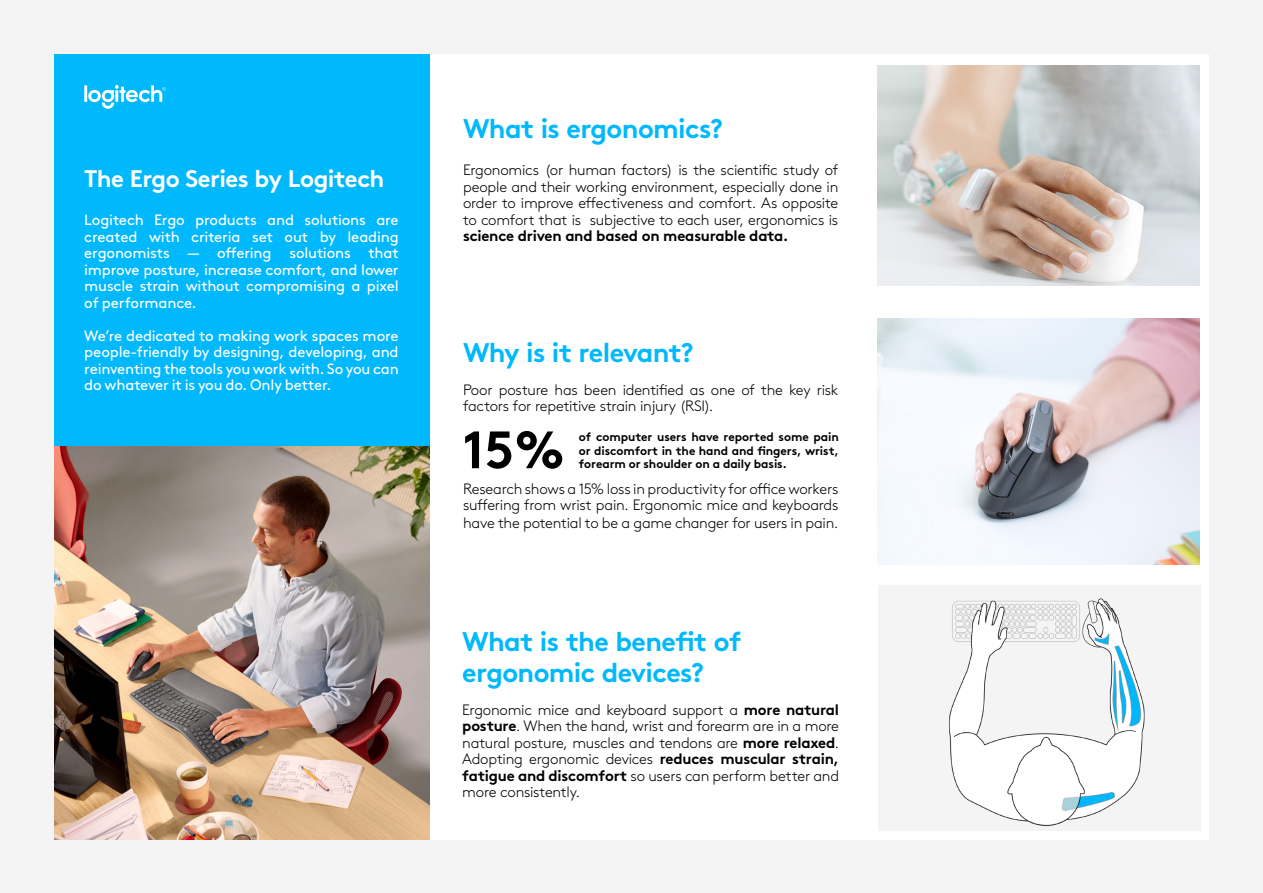
<style>
.page{position:relative;width:1263px;height:893px;background:#f4f4f4}
.page>*{position:absolute;margin:0;border:0;box-sizing:border-box;transform-origin:0 0}
.t1{font:700 52.5px "Brown Pro";color:#000}
.t2{font:700 27px/30.8px "Brown Pro";letter-spacing:-.025em;color:#00b8fc}
.t3{font:700 24px "Brown Pro";letter-spacing:-.025em;color:#fff}
.t4{font:300 15px/16.5px "Brown Pro";letter-spacing:-.015em;color:#000;text-align:justify}
.t5{font:15px/16.5px "Brown Pro";letter-spacing:-.015em;color:#fff;text-align:justify}
.t6{font:700 15px "Brown Pro";letter-spacing:-.015em;color:#000}
.t7{font:700 12px/13.5px "Brown Pro";letter-spacing:-.005em;color:#000;text-align:justify}
.s1{font-weight:700}
</style>
<div class="page">
<div style="left:429px;top:54px;width:780px;height:785px;background:#fff"></div>
<div style="left:54px;top:54px;width:375px;height:393px;background:#00b8fc"></div>
<img style="left:54px;top:447px;width:375px;height:392px">
<img style="left:878px;top:65px;width:321px;height:220px">
<div style="left:878px;top:585px;width:322px;height:245px;background:#f4f4f4"></div>
<img style="left:949px;top:598px;width:196px;height:228px">
<img style="left:878px;top:318px;width:321px;height:246px">
<svg style="left:84px;top:85px;width:82px;height:24px"></svg>
<h3 class="t3" style="left:84px;top:159px;width:302px">The Ergo Series by Logitech</h3>
<p class="t5" style="left:84px;top:210px;width:316px">Logitech Ergo products and solutions are created with criteria set out by leading ergonomists — offering solutions that improve posture, increase comfort, and lower muscle strain without compromising a pixel of performance.</p>
<p class="t5" style="left:84px;top:326px;width:316px">We’re dedicated to making work spaces more people-friendly by designing, developing, and reinventing the tools you work with. So you can do whatever it is you do. Only better.</p>
<h2 class="t2" style="left:463px;top:111px;width:261px">What is ergonomics?</h2>
<p class="t4" style="left:463px;top:161px;width:377px">Ergonomics (or human factors) is the scientific study of people and their working environment, especially done in order to improve effectiveness and comfort. As opposite to comfort that is subjective to each user, ergonomics is</p>
<p class="t6" style="left:463px;top:224px;width:327px">science driven and based on measurable data.</p>
<h2 class="t2" style="left:463px;top:334px;width:232px">Why is it relevant?</h2>
<p class="t4" style="left:463px;top:380px;width:377px">Poor posture has been identified as one of the key risk factors for repetitive strain injury (RSI).</p>
<h1 class="t1" style="left:462px;top:407px;width:104px">15%</h1>
<p class="t7" style="left:579px;top:429px;width:262px">of computer users have reported some pain or discomfort in the hand and fingers, wrist, forearm or shoulder on a daily basis.</p>
<p class="t4" style="left:463px;top:479px;width:377px">Research shows a 15% loss in productivity for office workers suffering from wrist pain. Ergonomic mice and keyboards</p>
<p class="t4" style="left:463px;top:514px;width:377px">have the potential to be a game changer for users in pain.</p>
<h2 class="t2" style="left:462px;top:623px;width:281px">What is the benefit of ergonomic devices?</h2>
<p class="t4" style="left:462px;top:700px;width:378px">Ergonomic mice and keyboard support a <span class="s1">more natural posture</span>. When the hand, wrist and forearm are in a more natural posture, muscles and tendons are <span class="s1">more relaxed</span>.<br>Adopting ergonomic devices <span class="s1">reduces muscular strain, fatigue and discomfort</span> so users can perform better and more consistently.</p>
</div>
